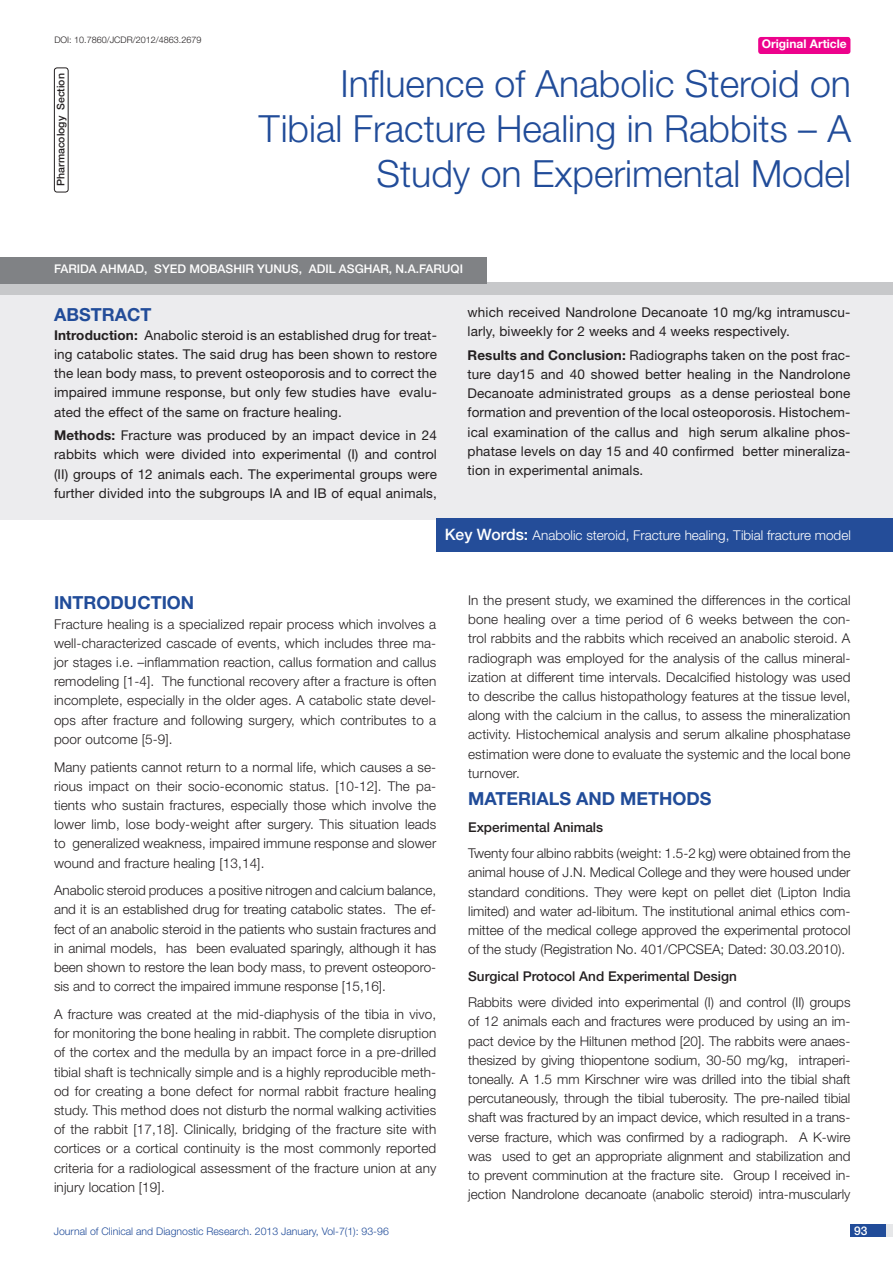
<style>
.page{position:relative;width:893px;height:1263px;background:#fff}
.page>*{position:absolute;margin:0;border:0;box-sizing:border-box;transform-origin:0 0}
.t1{font:300 37.5px "Helvetica Neue";color:#214c99}
.Body_text{font:700 18px "Helvetica Neue";color:#214c99}
.Level_1{font:700 18px "Helvetica Neue";color:#214c99}
.Abstract_head{font:700 18px "Helvetica Neue";color:#214c99}
.Body_text-2{font:300 13.5px/19.2px "Helvetica Neue";letter-spacing:.01em;color:#231f20;text-align:justify}
.Body_text-3{font:13.5px/19.2px "Helvetica Neue";letter-spacing:.01em;color:#231f20;text-align:justify}
.t2{font:300 13.5px "Helvetica Neue";color:#fff}
.Body_text-4{font:500 13.5px "Helvetica Neue";color:#231f20}
.Author{font:500 12px "Helvetica Neue";color:#fff}
.t3{font:700 12px "Helvetica Neue";color:#fff}
.t4{font:300 10.5px "Helvetica Neue";color:#214c99}
.t5{font:500 10.5px "Helvetica Neue";color:#231f20}
.DOI{font:300 9px "Helvetica Neue";color:#231f20}
.s1{color:#244d99}
.s2{font-weight:700}
.s3{font-weight:500;font-size:15.75px}
</style>
<div class="page">
<div style="left:850px;top:1224px;width:43px;height:13px;background:#e6e7e9"></div>
<div style="left:850px;top:1224px;width:35px;height:13px;background:#214c99"></div>
<div style="left:758px;top:37px;width:92px;height:17px;background:#ed028c;border-radius:3px"></div>
<div style="left:0;top:286px;width:893px;height:234px;background:#ececee"></div>
<div style="left:0;top:283px;width:893px;height:12px;background:#c7c8ca"></div>
<div style="left:436px;top:518px;width:457px;height:34px;background:#244d99"></div>
<div style="left:0;top:257px;width:486px;height:27px;background:#808285"></div>
<div style="left:54px;top:68px;width:15px;height:124px;border:1px solid #231f20;border-radius:3px"></div>
<p class="DOI" style="left:54px;top:35px;width:148px">DOI: 10.7860/JCDR/2012/4863.2679</p>
<p class="t3" style="left:762px;top:37px;width:87px">Original Article</p>
<p class="t1" style="left:340px;top:61px;width:512px">Influence of Anabolic Steroid on</p>
<p class="t1" style="left:259px;top:106px;width:594px">Tibial Fracture Healing in Rabbits – A</p>
<p class="t1" style="left:377px;top:151px;width:476px">Study on Experimental Model</p>
<p class="t5" style="left:54px;top:186px;width:114px;rotate:-90deg">Pharmacology Section</p>
<p class="Author" style="left:54px;top:262px;width:410px">Farida Ahmad, Syed Mobashir Yunus, Adil Asghar, N.A.Faruqi</p>
<p class="Abstract_head" style="left:54px;top:303px;width:99px">ABST<span class="s1">RAC</span>T</p>
<p class="Body_text-3" style="left:54px;top:325px;width:384px"><span class="s2">Introduction:</span> Anabolic steroid is an established drug for treat&shy;ing catabolic states. The said drug has been shown to restore the lean body mass, to prevent osteoporosis and to correct the impaired immune response, but only few studies have evalu&shy;ated the effect of the same on fracture healing.</p>
<p class="Body_text-3" style="left:54px;top:426px;width:384px"><span class="s2">Methods:</span> Fracture was produced by an impact device in 24 rabbits which were divided into experimental (I) and control (II) groups of 12 animals each. The experimental groups were further divided into the subgroups IA and IB of equal animals,</p>
<p class="Body_text-3" style="left:468px;top:303px;width:384px">which received Nandrolone Decanoate 10 mg/kg intramuscu&shy;larly, biweekly for 2 weeks and 4 weeks respectively.</p>
<p class="Body_text-3" style="left:468px;top:345px;width:384px"><span class="s2">Results and Conclusion:</span> Radiographs taken on the post frac&shy;ture day15 and 40 showed better healing in the Nandrolone Decanoate administrated groups as a dense periosteal bone formation and prevention of the local osteoporosis. Histochem&shy;ical examination of the callus and high serum alkaline phos&shy;phatase levels on day 15 and 40 confirmed better mineraliza&shy;tion in experimental animals.</p>
<p class="t2" style="left:445px;top:526px;width:408px"><span class="s3">Key Words:</span> Anabolic steroid, Fracture healing, Tibial fracture model</p>
<p class="Level_1" style="left:54px;top:592px;width:33px">Intro</p>
<p class="Level_1" style="left:111px;top:592px;width:39px">ductio</p>
<p class="Level_1" style="left:181px;top:592px;width:15px">n</p>
<p class="Body_text-2" style="left:54px;top:614px;width:384px">Fracture healing is a specialized repair process which involves a well-characterized cascade of events, which includes three ma&shy;jor stages i.e. –inflammation reaction, callus formation and callus remodeling [1-4]. The functional recovery after a fracture is often incomplete, especially in the older ages. A catabolic state devel&shy;ops after fracture and following surgery, which contributes to a poor outcome [5-9].</p>
<p class="Body_text-2" style="left:54px;top:757px;width:384px">Many patients cannot return to a normal life, which causes a se&shy;rious impact on their socio-economic status. [10-12]. The pa&shy;tients who sustain fractures, especially those which involve the lower limb, lose body-weight after surgery. This situation leads to generalized weakness, impaired immune response and slower wound and fracture healing [13,14].</p>
<p class="Body_text-2" style="left:54px;top:880px;width:384px">Anabolic steroid produces a positive nitrogen and calcium balance, and it is an established drug for treating catabolic states. The ef&shy;fect of an anabolic steroid in the patients who sustain fractures and in animal models, has been evaluated sparingly, although it has been shown to restore the lean body mass, to prevent osteoporo&shy;sis and to correct the impaired immune response [15,16].</p>
<p class="Body_text-2" style="left:54px;top:1004px;width:384px">A fracture was created at the mid-diaphysis of the tibia in vivo, for monitoring the bone healing in rabbit. The complete disruption of the cortex and the medulla by an impact force in a pre-drilled tibial shaft is technically simple and is a highly reproducible meth&shy;od for creating a bone defect for normal rabbit fracture healing study. This method does not disturb the normal walking activities of the rabbit [17,18]. Clinically, bridging of the fracture site with cortices or a cortical continuity is the most commonly reported criteria for a radiological assessment of the fracture union at any injury location [19].</p>
<p class="Body_text-2" style="left:468px;top:590px;width:384px">In the present study, we examined the differences in the cortical bone healing over a time period of 6 weeks between the con&shy;trol rabbits and the rabbits which received an anabolic steroid. A radiograph was employed for the analysis of the callus mineral&shy;ization at different time intervals. Decalcified histology was used to describe the callus histopathology features at the tissue level, along with the calcium in the callus, to assess the mineralization activity. Histochemical analysis and serum alkaline phosphatase estimation were done to evaluate the systemic and the local bone turnover.</p>
<p class="Body_text" style="left:468px;top:788px;width:245px">MATERIALS AND METHODS</p>
<p class="Body_text-4" style="left:468px;top:819px;width:137px">Experimental Animals</p>
<p class="Body_text-2" style="left:468px;top:844px;width:384px">Twenty four albino rabbits (weight: 1.5-2 kg) were obtained from the animal house of J.N. Medical College and they were housed under standard conditions. They were kept on pellet diet (Lipton India limited) and water ad-libitum. The institutional animal ethics com&shy;mittee of the medical college approved the experimental protocol of the study (Registration No. 401/CPCSEA; Dated: 30.03.2010).</p>
<p class="Body_text-4" style="left:468px;top:968px;width:270px">Surgical Protocol And Experimental Design</p>
<p class="Body_text-2" style="left:468px;top:992px;width:384px">Rabbits were divided into experimental (I) and control (II) groups of 12 animals each and fractures were produced by using an im&shy;pact device by the Hiltunen method [20]. The rabbits were anaes&shy;thesized by giving thiopentone sodium, 30-50 mg/kg, intraperi&shy;toneally. A 1.5 mm Kirschner wire was drilled into the tibial shaft percutaneously, through the tibial tuberosity. The pre-nailed tibial shaft was fractured by an impact device, which resulted in a trans&shy;verse fracture, which was confirmed by a radiograph. A K-wire was used to get an appropriate alignment and stabilization and to prevent comminution at the fracture site. Group I received in&shy;jection Nandrolone decanoate (anabolic steroid) intra-muscularly</p>
<p class="t4" style="left:54px;top:1225px;width:336px">Journal of Clinical and Diagnostic Research. 2013 January, Vol-7(1): 93-96</p>
<p class="Author" style="left:854px;top:1223px;width:15px">93</p>
</div>
